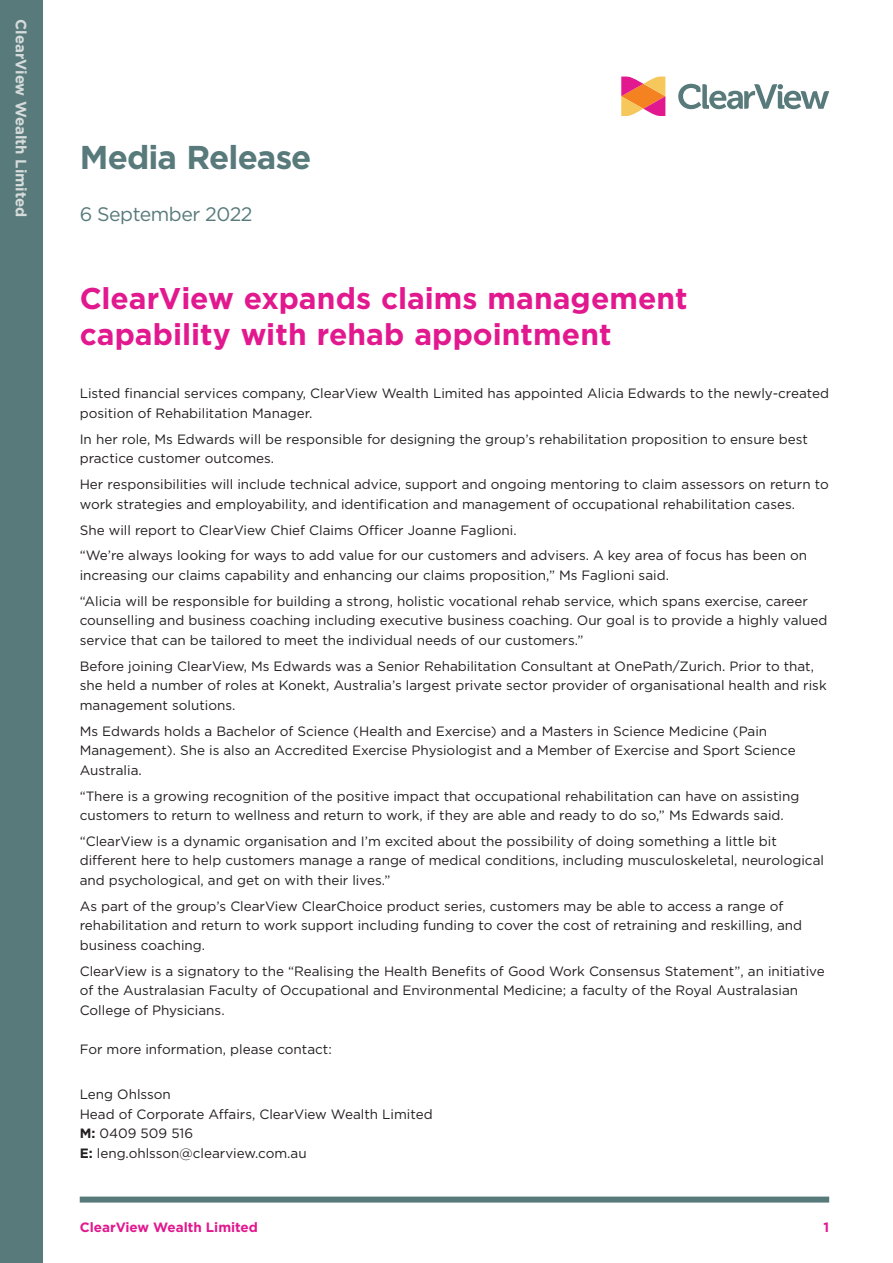
<style>
.page{position:relative;width:893px;height:1263px;background:#fff}
.page>*{position:absolute;margin:0;border:0;box-sizing:border-box;transform-origin:0 0}
._1_0_Main_heading{font:700 33px "Gotham";letter-spacing:-.025em;color:#587a7b}
._1_0_Main_heading-2{font:700 30px/36px "Gotham";color:#e2188f}
._1_1_Sub_head{font:19.5px "Gotham";letter-spacing:-.025em;color:#587a7b}
.t1{font:700 15px "Gotham";color:#d6dbdb}
._2_0_Body_text{font:13.5px/19.5px "Gotham";color:#231f20}
.t2{font:700 13.5px "Gotham";color:#e2188f}
.s1{font-weight:700}
</style>
<div class="page">
<svg style="left:621px;top:77px;width:44px;height:39px;background:#f1866b"></svg>
<svg style="left:678px;top:84px;width:151px;height:25px"></svg>
<div style="left:0;top:0;width:43px;height:1263px;background:#587a7b"></div>
<div style="left:80px;top:1196px;width:749px;height:6px;background:#587a7b"></div>
<p class="t1" style="left:31px;top:19px;width:200px;rotate:90deg">ClearView Wealth Limited</p>
<p class="_1_0_Main_heading" style="left:80px;top:135px;width:233px">Media Release</p>
<p class="_1_1_Sub_head" style="left:80px;top:202px;width:174px">6 September 2022</p>
<p class="_1_0_Main_heading-2" style="left:80px;top:280px;width:609px">ClearView expands claims management capability with rehab appointment</p>
<p class="_2_0_Body_text" style="left:80px;top:384px;width:751px">Listed financial services company, ClearView Wealth Limited has appointed Alicia Edwards to the newly-created position of Rehabilitation Manager.</p>
<p class="_2_0_Body_text" style="left:80px;top:429px;width:730px">In her role, Ms Edwards will be responsible for designing the group’s rehabilitation proposition to ensure best practice customer outcomes.</p>
<p class="_2_0_Body_text" style="left:80px;top:474px;width:750px">Her responsibilities will include technical advice, support and ongoing mentoring to claim assessors on return to work strategies and employability, and identification and management of occupational rehabilitation cases.</p>
<p class="_2_0_Body_text" style="left:80px;top:520px;width:438px">She will report to ClearView Chief Claims Officer Joanne Faglioni.</p>
<p class="_2_0_Body_text" style="left:80px;top:546px;width:729px">“We’re always looking for ways to add value for our customers and advisers. A key area of focus has been on increasing our claims capability and enhancing our claims proposition,” Ms Faglioni said.</p>
<p class="_2_0_Body_text" style="left:80px;top:591px;width:749px">“Alicia will be responsible for building a strong, holistic vocational rehab service, which spans exercise, career counselling and business coaching including executive business coaching. Our goal is to provide a highly valued service that can be tailored to meet the individual needs of our customers.”</p>
<p class="_2_0_Body_text" style="left:80px;top:656px;width:748px">Before joining ClearView, Ms Edwards was a Senior Rehabilitation Consultant at OnePath/Zurich. Prior to that, she held a number of roles at Konekt, Australia’s largest private sector provider of organisational health and risk management solutions.</p>
<p class="_2_0_Body_text" style="left:80px;top:721px;width:717px">Ms Edwards holds a Bachelor of Science (Health and Exercise) and a Masters in Science Medicine (Pain<br>Management). She is also an Accredited Exercise Physiologist and a Member of Exercise and Sport Science<br>Australia.</p>
<p class="_2_0_Body_text" style="left:80px;top:786px;width:721px">“There is a growing recognition of the positive impact that occupational rehabilitation can have on assisting customers to return to wellness and return to work, if they are able and ready to do so,” Ms Edwards said.</p>
<p class="_2_0_Body_text" style="left:80px;top:831px;width:746px">“ClearView is a dynamic organisation and I’m excited about the possibility of doing something a little bit different here to help customers manage a range of medical conditions, including musculoskeletal, neurological and psychological, and get on with their lives.”</p>
<p class="_2_0_Body_text" style="left:80px;top:896px;width:724px">As part of the group’s ClearView ClearChoice product series, customers may be able to access a range of rehabilitation and return to work support including funding to cover the cost of retraining and reskilling, and business coaching.</p>
<p class="_2_0_Body_text" style="left:80px;top:961px;width:746px">ClearView is a signatory to the “Realising the Health Benefits of Good Work Consensus Statement”, an initiative of the Australasian Faculty of Occupational and Environmental Medicine; a faculty of the Royal Australasian<br>College of Physicians.</p>
<p class="_2_0_Body_text" style="left:80px;top:1039px;width:254px">For more information, please contact:</p>
<p class="_2_0_Body_text" style="left:80px;top:1084px;width:354px">Leng Ohlsson<br>Head of Corporate Affairs, ClearView Wealth Limited<br><span class="s1">M:</span> 0409 509 516<br><span class="s1">E:</span> leng.ohlsson@clearview.com.au</p>
<p class="t2" style="left:80px;top:1218px;width:180px">ClearView Wealth Limited</p>
<p class="t2" style="left:823px;top:1218px;width:7px">1</p>
</div>
